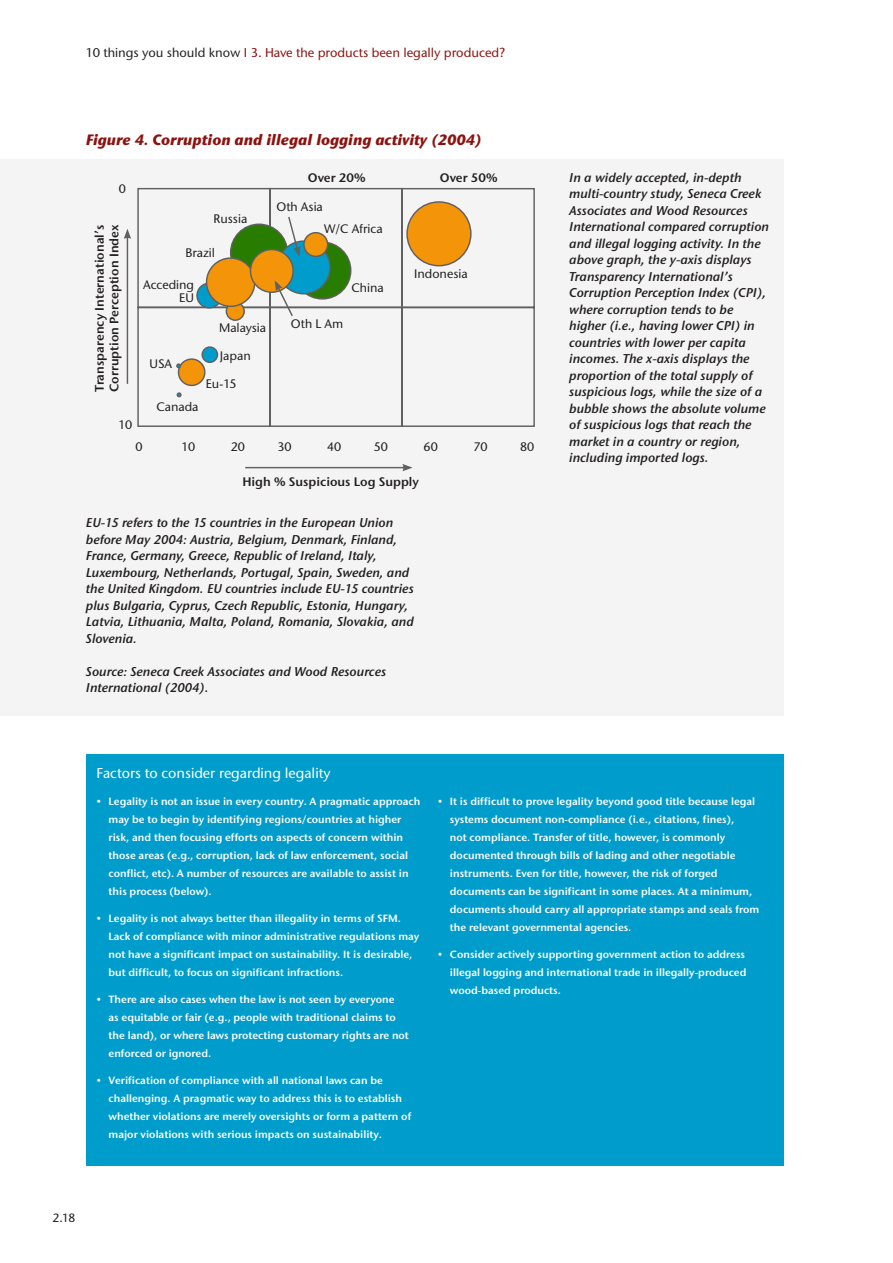
<style>
.page{position:relative;width:893px;height:1263px;background:#fff}
.page>*{position:absolute;margin:0;border:0;box-sizing:border-box;transform-origin:0 0}
.t1{font:italic 15px "Stone Sans ITCTT Bold";color:#8c120f}
.t2{font:14.25px "Stone Sans ITCTT Medium";color:#fff}
.t3{font:12.75px/16.5px "Stone Sans Sem ITCTT Semi Ita";color:#231f20}
.t4{font:12.75px "Stone Sans ITCTT Medium";color:#8c120f}
.t5{font:12.3px/13px "Stone Sans ITCTT Medium";color:#231f20;text-align:right}
.t6{font:12.3px/14.5px "Stone Sans Sem ITCTT Semi";color:#231f20}
.t7{font:12px "Stone Sans ITCTT Medium";color:#231f20}
.t8{font:10.5px/18px "Stone Sans Sem ITCTT Semi";color:#fff}
.s1{color:#231f20}
</style>
<div class="page">
<div style="left:0;top:159px;width:783px;height:556px;background:#f4f4f5"></div>
<svg style="left:137px;top:187px;width:398px;height:240px"></svg>
<hr style="left:245px;top:467px;width:160px;height:1px;background:#606061">
<svg style="left:402px;top:464px;width:11px;height:7px"></svg>
<svg style="left:177px;top:392px;width:5px;height:5px"></svg>
<div style="left:178px;top:359px;width:27px;height:26px;background:#f39409;border-radius:50%"></div>
<div style="left:178px;top:358px;width:27px;height:28px;border:1px solid #606061;border-radius:50%"></div>
<svg style="left:202px;top:347px;width:15px;height:15px"></svg>
<div style="left:201px;top:346px;width:17px;height:17px;border:1px solid #606061;border-radius:50%"></div>
<div style="left:231px;top:224px;width:56px;height:57px;background:#287d00;border-radius:50%"></div>
<div style="left:294px;top:242px;width:57px;height:57px;background:#287d00;border-radius:50%"></div>
<div style="left:277px;top:241px;width:53px;height:53px;background:#009dcc;border-radius:50%"></div>
<div style="left:277px;top:240px;width:54px;height:54px;border:1px solid #606061;border-radius:50%"></div>
<div style="left:304px;top:233px;width:24px;height:23px;background:#f39409;border-radius:50%"></div>
<div style="left:303px;top:232px;width:25px;height:25px;border:1px solid #606061;border-radius:50%"></div>
<div style="left:407px;top:202px;width:64px;height:64px;background:#f39409;border-radius:50%"></div>
<div style="left:406px;top:201px;width:66px;height:65px;border:1px solid #606061;border-radius:50%"></div>
<svg style="left:197px;top:283px;width:25px;height:25px"></svg>
<div style="left:196px;top:283px;width:26px;height:26px;border:1px solid #606061;border-radius:50%"></div>
<div style="left:226px;top:302px;width:18px;height:18px;background:#f39409;border-radius:50%"></div>
<div style="left:226px;top:302px;width:19px;height:19px;border:1px solid #606061;border-radius:50%"></div>
<div style="left:207px;top:258px;width:48px;height:48px;background:#f39409;border-radius:50%"></div>
<div style="left:206px;top:257px;width:49px;height:50px;border:1px solid #606061;border-radius:50%"></div>
<div style="left:250px;top:250px;width:43px;height:42px;background:#f39409;border-radius:50%"></div>
<div style="left:250px;top:249px;width:44px;height:44px;border:1px solid #606061;border-radius:50%"></div>
<svg style="left:176px;top:363px;width:5px;height:5px"></svg>
<svg style="left:287px;top:215px;width:13px;height:42px"></svg>
<svg style="left:275px;top:280px;width:19px;height:38px"></svg>
<hr style="left:127px;top:237px;width:1px;height:147px;background:#606061">
<svg style="left:124px;top:229px;width:7px;height:10px"></svg>
<div style="left:86px;top:754px;width:697px;height:412px;background:#009dcc"></div>
<p class="t4" style="left:86px;top:45px;width:421px"><span class="s1">10 things you should know</span> I 3. Have the products been legally produced?</p>
<h1 class="t1" style="left:86px;top:130px;width:397px">Figure 4. Corruption and illegal logging activity (2004)</h1>
<p class="t5" style="left:119px;top:182px;width:9px">0</p>
<p class="t6" style="left:92px;top:392px;width:169px;rotate:-90deg">Transparency International’s<br>Corruption Perception Index</p>
<p class="t5" style="left:119px;top:418px;width:15px">10</p>
<p class="t6" style="left:308px;top:170px;width:59px">Over 20%</p>
<p class="t6" style="left:440px;top:170px;width:59px">Over 50%</p>
<p class="t5" style="left:214px;top:212px;width:35px">Russia</p>
<p class="t5" style="left:185px;top:247px;width:31px">Brazil</p>
<p class="t5" style="left:143px;top:278px;width:52px">Acceding<br>EU</p>
<p class="t5" style="left:276px;top:200px;width:48px">Oth Asia</p>
<p class="t5" style="left:324px;top:222px;width:60px">W/C Africa</p>
<p class="t5" style="left:351px;top:281px;width:34px">China</p>
<p class="t5" style="left:149px;top:358px;width:24px">USA</p>
<p class="t5" style="left:157px;top:400px;width:43px">Canada</p>
<p class="t5" style="left:219px;top:321px;width:49px">Malaysia</p>
<p class="t5" style="left:291px;top:317px;width:54px">Oth L Am</p>
<p class="t5" style="left:220px;top:349px;width:32px">Japan</p>
<p class="t5" style="left:206px;top:377px;width:32px">Eu-15</p>
<p class="t5" style="left:414px;top:268px;width:55px">Indonesia</p>
<p class="t5" style="left:135px;top:440px;width:9px">0</p>
<p class="t5" style="left:181px;top:440px;width:15px">10</p>
<p class="t5" style="left:231px;top:440px;width:16px">20</p>
<p class="t5" style="left:277px;top:440px;width:16px">30</p>
<p class="t5" style="left:327px;top:440px;width:16px">40</p>
<p class="t5" style="left:374px;top:440px;width:16px">50</p>
<p class="t5" style="left:424px;top:440px;width:16px">60</p>
<p class="t5" style="left:473px;top:440px;width:16px">70</p>
<p class="t5" style="left:520px;top:440px;width:16px">80</p>
<p class="t6" style="left:242px;top:475px;width:178px">High % Suspicious Log Supply</p>
<p class="t3" style="left:86px;top:514px;width:329px">EU-15 refers to the 15 countries in the European Union before May 2004: Austria, Belgium, Denmark, Finland, France, Germany, Greece, Republic of Ireland, Italy, Luxembourg, Netherlands, Portugal, Spain, Sweden, and the United Kingdom. EU countries include EU-15 countries plus Bulgaria, Cyprus, Czech Republic, Estonia, Hungary, Latvia, Lithuania, Malta, Poland, Romania, Slovakia, and Slovenia.</p>
<p class="t3" style="left:86px;top:663px;width:302px">Source: Seneca Creek Associates and Wood Resources<br>International (2004).</p>
<p class="t3" style="left:569px;top:169px;width:201px">In a widely accepted, in-depth multi-country study, Seneca Creek<br>Associates and Wood Resources<br>International compared corruption and illegal logging activity. In the above graph, the y-axis displays<br>Transparency International’s<br>Corruption Perception Index (CPI), where corruption tends to be higher (i.e., having lower CPI) in countries with lower per capita incomes. The x-axis displays the proportion of the total supply of suspicious logs, while the size of a bubble shows the absolute volume of suspicious logs that reach the market in a country or region, including imported logs.</p>
<h2 class="t2" style="left:97px;top:765px;width:236px">Factors to consider regarding legality</h2>
<p class="t8" style="left:109px;top:793px;width:313px;text-indent:-12px">• Legality is not an issue in every country. A pragmatic approach may be to begin by identifying regions/countries at higher risk, and then focusing efforts on aspects of concern within those areas (e.g., corruption, lack of law enforcement, social conflict, etc). A number of resources are available to assist in this process (below).</p>
<p class="t8" style="left:109px;top:910px;width:312px;text-indent:-12px">• Legality is not always better than illegality in terms of SFM.<br>Lack of compliance with minor administrative regulations may not have a significant impact on sustainability. It is desirable, but difficult, to focus on significant infractions.</p>
<p class="t8" style="left:109px;top:991px;width:302px;text-indent:-12px">• There are also cases when the law is not seen by everyone<br>as equitable or fair (e.g., people with traditional claims to the land), or where laws protecting customary rights are not enforced or ignored.</p>
<p class="t8" style="left:109px;top:1072px;width:304px;text-indent:-12px">• Verification of compliance with all national laws can be challenging. A pragmatic way to address this is to establish whether violations are merely oversights or form a pattern of major violations with serious impacts on sustainability.</p>
<p class="t8" style="left:450px;top:792px;width:311px;text-indent:-12px">• It is difficult to prove legality beyond good title because legal systems document non-compliance (i.e., citations, fines),<br>not compliance. Transfer of title, however, is commonly documented through bills of lading and other negotiable instruments. Even for title, however, the risk of forged documents can be significant in some places. At a minimum, documents should carry all appropriate stamps and seals from the relevant governmental agencies.</p>
<p class="t8" style="left:450px;top:945px;width:298px;text-indent:-12px">• Consider actively supporting government action to address illegal logging and international trade in illegally-produced wood-based products.</p>
<p class="t7" style="left:53px;top:1210px;width:24px">2.18</p>
</div>
